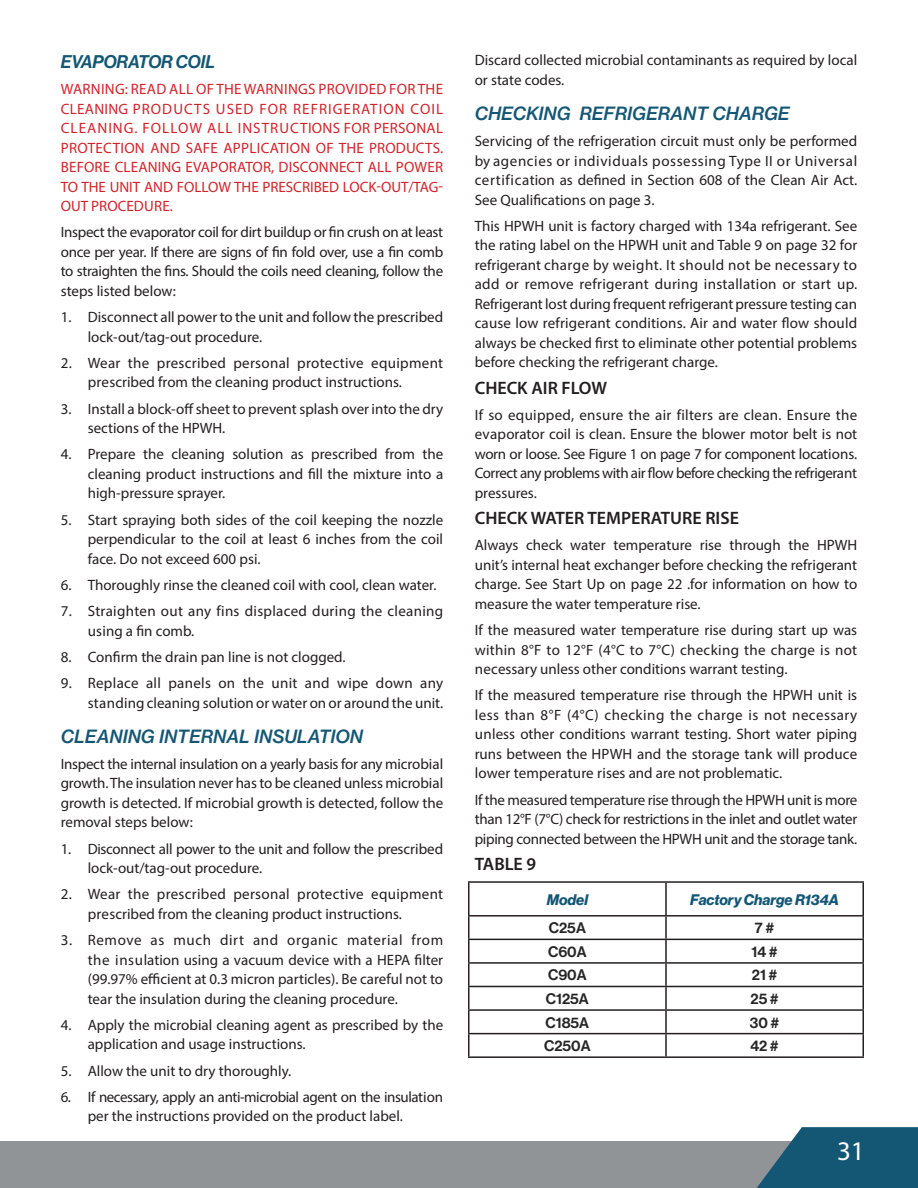
<style>
.page{position:relative;width:918px;height:1188px;background:#fff}
.page>*{position:absolute;margin:0;border:0;box-sizing:border-box;transform-origin:0 0}
.t1{font:27px "Myriad Pro";color:#fff}
.MANUAL_TEXT{font:18px "N Haas Grotesk TX Pro 66 Md It";color:#145775}
.SUBSUBHEADER{font:600 18px "Myriad Pro";color:#231f20}
.TOC_Subheader{font:18px "N Haas Grotesk DS Pro 66 Md It";color:#145775}
.SUBSUBSUB{font:600 18px "Myriad Pro";color:#231f20}
.MANUAL_TEXT-2{font:15px/19.5px "Myriad Pro";color:#231f20;text-align:justify}
.MANUAL_TEXT-3{font:15px/19.5px "Myriad Pro";color:#d1232a;text-align:justify}
.MANUAL_TEXT-4{font:15px/19.5px "Myriad Pro";letter-spacing:-.02em;color:#231f20}
.MANUAL_TEXT-5{font:15px/19.5px "Myriad Pro";letter-spacing:.02em;color:#231f20}
.Paragraph_Style_3{font:15px "N Haas Grotesk DS Pro 65 Md";color:#252625}
.TOC_HEADER{font:15px "N Haas Grotesk DS Pro 76 Bd It";color:#145775}
</style>
<div class="page">
<div style="left:0;top:1142px;width:918px;height:46px;background:#919497"></div>
<svg style="left:737px;top:1127px;width:181px;height:61px"></svg>
<hr style="left:468px;top:881px;width:198px;height:2px;background:#231f20">
<hr style="left:468px;top:883px;width:2px;height:32px;background:#231f20">
<hr style="left:666px;top:881px;width:198px;height:2px;background:#231f20">
<hr style="left:665px;top:883px;width:2px;height:32px;background:#231f20">
<hr style="left:862px;top:883px;width:2px;height:32px;background:#231f20">
<hr style="left:468px;top:915px;width:198px;height:2px;background:#231f20">
<hr style="left:468px;top:917px;width:2px;height:22px;background:#231f20">
<hr style="left:666px;top:915px;width:198px;height:2px;background:#231f20">
<hr style="left:665px;top:917px;width:2px;height:22px;background:#231f20">
<hr style="left:862px;top:917px;width:2px;height:22px;background:#231f20">
<hr style="left:468px;top:939px;width:198px;height:1px;background:#231f20">
<hr style="left:468px;top:940px;width:2px;height:22px;background:#231f20">
<hr style="left:666px;top:939px;width:198px;height:1px;background:#231f20">
<hr style="left:665px;top:940px;width:2px;height:22px;background:#231f20">
<hr style="left:862px;top:940px;width:2px;height:22px;background:#231f20">
<hr style="left:468px;top:962px;width:198px;height:2px;background:#231f20">
<hr style="left:468px;top:964px;width:2px;height:22px;background:#231f20">
<hr style="left:666px;top:962px;width:198px;height:2px;background:#231f20">
<hr style="left:665px;top:964px;width:2px;height:22px;background:#231f20">
<hr style="left:862px;top:964px;width:2px;height:22px;background:#231f20">
<hr style="left:468px;top:986px;width:198px;height:1px;background:#231f20">
<hr style="left:468px;top:987px;width:2px;height:22px;background:#231f20">
<hr style="left:666px;top:986px;width:198px;height:1px;background:#231f20">
<hr style="left:665px;top:987px;width:2px;height:22px;background:#231f20">
<hr style="left:862px;top:987px;width:2px;height:22px;background:#231f20">
<hr style="left:468px;top:1009px;width:198px;height:2px;background:#231f20">
<hr style="left:468px;top:1011px;width:2px;height:22px;background:#231f20">
<hr style="left:666px;top:1009px;width:198px;height:2px;background:#231f20">
<hr style="left:665px;top:1011px;width:2px;height:22px;background:#231f20">
<hr style="left:862px;top:1011px;width:2px;height:22px;background:#231f20">
<hr style="left:468px;top:1033px;width:198px;height:1px;background:#231f20">
<hr style="left:468px;top:1034px;width:2px;height:22px;background:#231f20">
<hr style="left:666px;top:1033px;width:198px;height:1px;background:#231f20">
<hr style="left:665px;top:1034px;width:2px;height:22px;background:#231f20">
<hr style="left:862px;top:1034px;width:2px;height:22px;background:#231f20">
<hr style="left:468px;top:1056px;width:198px;height:2px;background:#231f20">
<hr style="left:666px;top:1056px;width:198px;height:2px;background:#231f20">
<p class="TOC_Subheader" style="left:61px;top:51px;width:156px">EVAPORATOR COIL</p>
<p class="MANUAL_TEXT-3" style="left:61px;top:79px;width:384px">WARNING: READ ALL OF THE WARNINGS PROVIDED FOR THE CLEANING PRODUCTS USED FOR REFRIGERATION COIL CLEANING. FOLLOW ALL INSTRUCTIONS FOR PERSONAL PROTECTION AND SAFE APPLICATION OF THE PRODUCTS.<br>BEFORE CLEANING EVAPORATOR, DISCONNECT ALL POWER TO THE UNIT AND FOLLOW THE PRESCRIBED LOCK-OUT/TAG-OUT PROCEDURE.</p>
<p class="MANUAL_TEXT-2" style="left:61px;top:222px;width:384px">Inspect the evaporator coil for dirt buildup or fin crush on at least once per year. If there are signs of fin fold over, use a fin comb to straighten the fins. Should the coils need cleaning, follow the steps listed below:</p>
<p class="MANUAL_TEXT-2" style="left:88px;top:307px;width:357px;text-indent:-27px">1. Disconnect all power to the unit and follow the prescribed lock-out/tag-out procedure.</p>
<p class="MANUAL_TEXT-2" style="left:88px;top:353px;width:357px;text-indent:-27px">2. Wear the prescribed personal protective equipment prescribed from the cleaning product instructions.</p>
<p class="MANUAL_TEXT-2" style="left:88px;top:399px;width:357px;text-indent:-27px">3. Install a block-off sheet to prevent splash over into the dry sections of the HPWH.</p>
<p class="MANUAL_TEXT-2" style="left:88px;top:444px;width:357px;text-indent:-27px">4. Prepare the cleaning solution as prescribed from the cleaning product instructions and fill the mixture into a high-pressure sprayer.</p>
<p class="MANUAL_TEXT-2" style="left:88px;top:510px;width:357px;text-indent:-27px">5. Start spraying both sides of the coil keeping the nozzle perpendicular to the coil at least 6 inches from the coil face. Do not exceed 600 psi.</p>
<p class="MANUAL_TEXT-2" style="left:61px;top:575px;width:377px">6. Thoroughly rinse the cleaned coil with cool, clean water.</p>
<p class="MANUAL_TEXT-5" style="left:88px;top:601px;width:357px;text-indent:-27px">7. Straighten out any fins displaced during the cleaning using a fin comb.</p>
<p class="MANUAL_TEXT-2" style="left:61px;top:647px;width:286px">8. Confirm the drain pan line is not clogged.</p>
<p class="MANUAL_TEXT-2" style="left:61px;top:673px;width:384px;text-align:right">9. Replace all panels on the unit and wipe down any standing cleaning solution or water on or around the unit.</p>
<p class="MANUAL_TEXT" style="left:61px;top:725px;width:304px">CLEANING INTERNAL INSULATION</p>
<p class="MANUAL_TEXT-2" style="left:61px;top:754px;width:384px">Inspect the internal insulation on a yearly basis for any microbial growth. The insulation never has to be cleaned unless microbial growth is detected. If microbial growth is detected, follow the removal steps below:</p>
<p class="MANUAL_TEXT-4" style="left:88px;top:839px;width:357px;text-indent:-27px">1. Disconnect all power to the unit and follow the prescribed lock-out/tag-out procedure.</p>
<p class="MANUAL_TEXT-2" style="left:88px;top:884px;width:357px;text-indent:-27px">2. Wear the prescribed personal protective equipment prescribed from the cleaning product instructions.</p>
<p class="MANUAL_TEXT-2" style="left:88px;top:930px;width:357px;text-indent:-27px">3. Remove as much dirt and organic material from the insulation using a vacuum device with a HEPA filter (99.97% efficient at 0.3 micron particles). Be careful not to tear the insulation during the cleaning procedure.</p>
<p class="MANUAL_TEXT-2" style="left:88px;top:1015px;width:357px;text-indent:-27px">4. Apply the microbial cleaning agent as prescribed by the application and usage instructions.</p>
<p class="MANUAL_TEXT-2" style="left:61px;top:1061px;width:232px">5. Allow the unit to dry thoroughly.</p>
<p class="MANUAL_TEXT-2" style="left:88px;top:1087px;width:357px;text-indent:-27px">6. If necessary, apply an anti-microbial agent on the insulation per the instructions provided on the product label.</p>
<p class="MANUAL_TEXT-2" style="left:475px;top:50px;width:384px">Discard collected microbial contaminants as required by local or state codes.</p>
<p class="MANUAL_TEXT" style="left:475px;top:102px;width:317px">CHECKING REFRIGERANT CHARGE</p>
<p class="MANUAL_TEXT-2" style="left:475px;top:131px;width:384px">Servicing of the refrigeration circuit must only be performed by agencies or individuals possessing Type II or Universal certification as defined in Section 608 of the Clean Air Act.<br>See Qualifications on page 3.</p>
<p class="MANUAL_TEXT-2" style="left:475px;top:216px;width:384px">This HPWH unit is factory charged with 134a refrigerant. See the rating label on the HPWH unit and Table 9 on page 32 for refrigerant charge by weight. It should not be necessary to add or remove refrigerant during installation or start up.<br>Refrigerant lost during frequent refrigerant pressure testing can cause low refrigerant conditions. Air and water flow should always be checked first to eliminate other potential problems before checking the refrigerant charge.</p>
<p class="SUBSUBHEADER" style="left:475px;top:376px;width:134px">CHECK AIR FLOW</p>
<p class="MANUAL_TEXT-2" style="left:475px;top:405px;width:384px">If so equipped, ensure the air filters are clean. Ensure the evaporator coil is clean. Ensure the blower motor belt is not worn or loose. See Figure 1 on page 7 for component locations.<br>Correct any problems with air flow before checking the refrigerant pressures.</p>
<p class="SUBSUBHEADER" style="left:475px;top:507px;width:266px">CHECK WATER TEMPERATURE RISE</p>
<p class="MANUAL_TEXT-2" style="left:475px;top:535px;width:384px">Always check water temperature rise through the HPWH unit’s internal heat exchanger before checking the refrigerant charge. See Start Up on page 22 .for information on how to measure the water temperature rise.</p>
<p class="MANUAL_TEXT-2" style="left:475px;top:620px;width:384px">If the measured water temperature rise during start up was within 8°F to 12°F (4°C to 7°C) checking the charge is not necessary unless other conditions warrant testing.</p>
<p class="MANUAL_TEXT-2" style="left:475px;top:685px;width:384px">If the measured temperature rise through the HPWH unit is less than 8°F (4°C) checking the charge is not necessary unless other conditions warrant testing. Short water piping runs between the HPWH and the storage tank will produce lower temperature rises and are not problematic.</p>
<p class="MANUAL_TEXT-2" style="left:475px;top:790px;width:384px">If the measured temperature rise through the HPWH unit is more than 12°F (7°C) check for restrictions in the inlet and outlet water piping connected between the HPWH unit and the storage tank.</p>
<p class="SUBSUBSUB" style="left:475px;top:852px;width:63px">TABLE 9</p>
<p class="TOC_HEADER" style="left:547px;top:891px;width:43px">Model</p>
<p class="TOC_HEADER" style="left:690px;top:891px;width:150px">Factory Charge R134A</p>
<p class="Paragraph_Style_3" style="left:549px;top:919px;width:39px">C25A</p>
<p class="Paragraph_Style_3" style="left:755px;top:919px;width:21px">7 #</p>
<p class="Paragraph_Style_3" style="left:548px;top:943px;width:40px">C60A</p>
<p class="Paragraph_Style_3" style="left:752px;top:943px;width:28px">14 #</p>
<p class="Paragraph_Style_3" style="left:548px;top:967px;width:40px">C90A</p>
<p class="Paragraph_Style_3" style="left:752px;top:967px;width:27px">21 #</p>
<p class="Paragraph_Style_3" style="left:546px;top:990px;width:44px">C125A</p>
<p class="Paragraph_Style_3" style="left:750px;top:990px;width:30px">25 #</p>
<p class="Paragraph_Style_3" style="left:546px;top:1014px;width:45px">C185A</p>
<p class="Paragraph_Style_3" style="left:750px;top:1014px;width:31px">30 #</p>
<p class="Paragraph_Style_3" style="left:544px;top:1037px;width:48px">C250A</p>
<p class="Paragraph_Style_3" style="left:750px;top:1037px;width:30px">42 #</p>
<h1 class="t1" style="left:837px;top:1134px;width:29px">31</h1>
</div>
